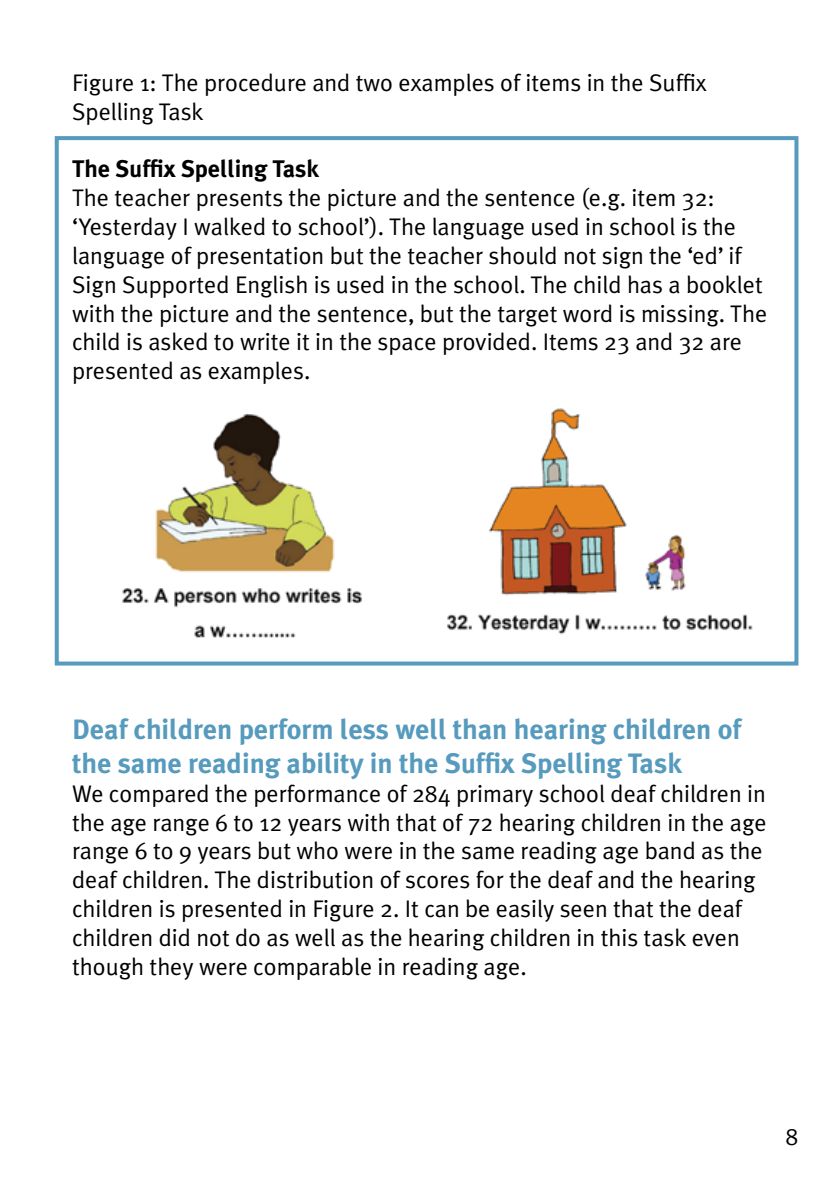
<style>
.page{position:relative;width:840px;height:1191px;background:#fff}
.page>*{position:absolute;margin:0;border:0;box-sizing:border-box;transform-origin:0 0}
.t1{font:700 28px/33.6px "Meta Plus";color:#569bbe}
.t2{font:24px/28.8px "Meta Plus Normal";color:#000}
.t3{font:700 24px "Meta Plus";color:#000}
</style>
<div class="page">
<img style="left:447px;top:408px;width:306px;height:227px">
<img style="left:122px;top:414px;width:240px;height:224px">
<div style="left:55px;top:136px;width:743px;height:529px;border:4px solid #569bbe"></div>
<p class="t2" style="left:72px;top:68px;width:635px">Figure 1: The procedure and two examples of items in the Suffix<br>Spelling Task</p>
<p class="t3" style="left:72px;top:155px;width:248px">The Suffix Spelling Task</p>
<p class="t2" style="left:72px;top:183px;width:696px">The teacher presents the picture and the sentence (e.g. item 32: ‘Yesterday I walked to school’). The language used in school is the language of presentation but the teacher should not sign the ‘ed’ if Sign Supported English is used in the school. The child has a booklet with the picture and the sentence, but the target word is missing. The child is asked to write it in the space provided. Items 23 and 32 are presented as examples.</p>
<p class="t1" style="left:72px;top:712px;width:670px">Deaf children perform less well than hearing children of the same reading ability in the Suffix Spelling Task</p>
<p class="t2" style="left:72px;top:778px;width:695px">We compared the performance of 284 primary school deaf children in the age range 6 to 12 years with that of 72 hearing children in the age range 6 to 9 years but who were in the same reading age band as the deaf children. The distribution of scores for the deaf and the hearing children is presented in Figure 2. It can be easily seen that the deaf children did not do as well as the hearing children in this task even though they were comparable in reading age.</p>
<p class="t2" style="left:785px;top:1121px;width:14px">8</p>
</div>
